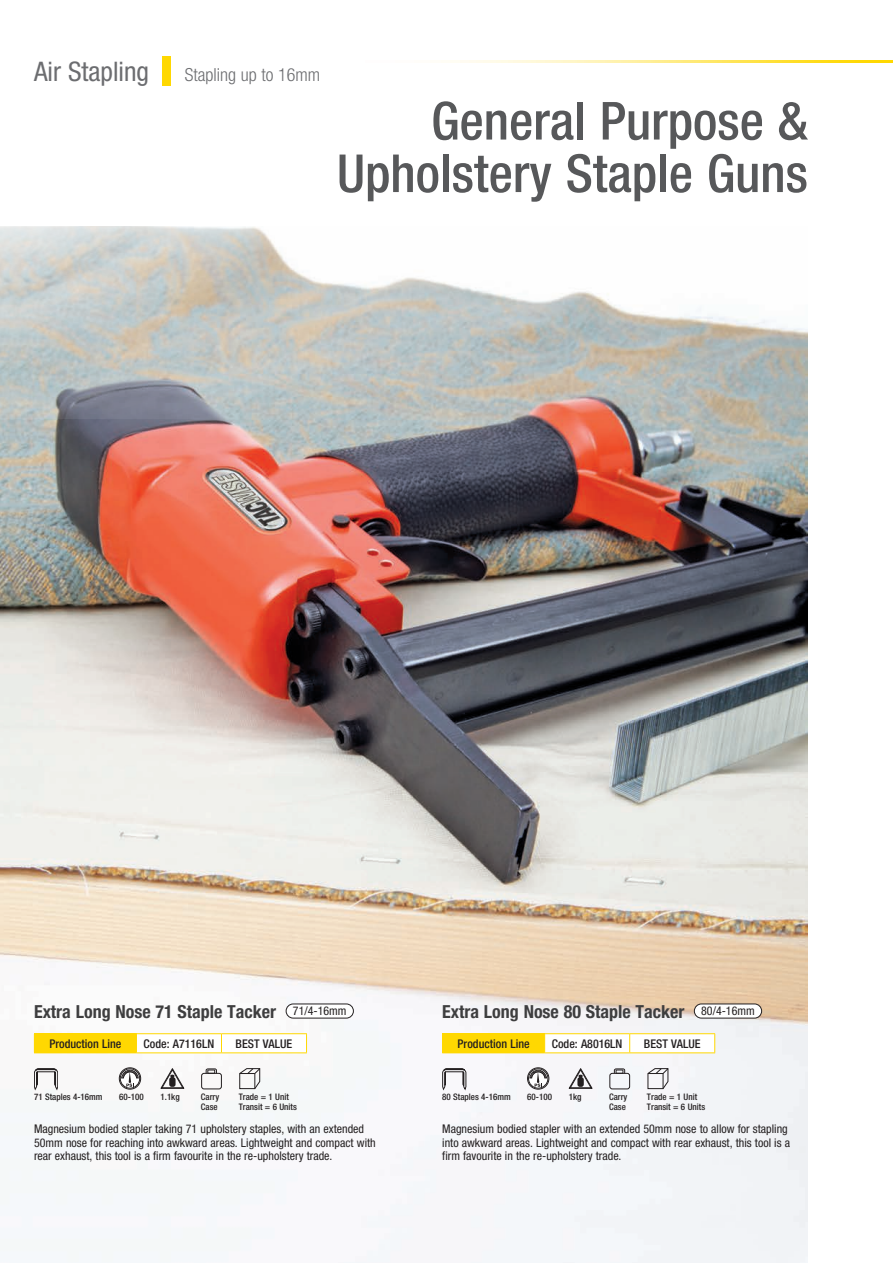
<style>
.page{position:relative;width:893px;height:1263px;background:#fff}
.page>*{position:absolute;margin:0;border:0;box-sizing:border-box;transform-origin:0 0}
.heading_4{font:500 condensed 52.5px/52.5px "Helvetica Neue LT Pro";color:#57585a;text-align:right}
.t1{font:condensed 27px "Helvetica Neue LT Pro";color:#6c6d70}
.Heading_1{font:700 condensed 18px "Helvetica Neue LT Pro";color:#3e3e3f}
.t2{font:300 condensed 18px "Helvetica Neue LT Pro";color:#6c6d70}
.body_text_12_col{font:condensed 12px/13.5px "Helvetica Neue LT Pro";color:#231f20}
.Heading_1-2{font:500 condensed 12px "Helvetica Neue LT Pro";color:#231f20}
.staple_table{font:condensed 12px "Helvetica Neue LT Pro";color:#231f20}
.small_info{font:500 condensed 9px/9.8px "Helvetica Neue LT Pro";color:#231f20}
</style>
<div class="page">
<img style="left:0;top:418px;width:808px;height:845px">
<svg style="left:0;top:226px;width:808px;height:192px"></svg>
<div style="left:34px;top:1034px;width:102px;height:19px;background:#ffd801"></div>
<hr style="left:34px;top:1033px;width:102px;height:1px;background:#ffd801">
<hr style="left:136px;top:1033px;width:85px;height:1px;background:#ffd801">
<hr style="left:221px;top:1033px;width:86px;height:1px;background:#ffd801">
<svg style="left:136px;top:1034px;width:171px;height:18px"></svg>
<hr style="left:136px;top:1052px;width:85px;height:1px;background:#ffd801">
<hr style="left:221px;top:1052px;width:86px;height:1px;background:#ffd801">
<div style="left:286px;top:1004px;width:67px;height:14px;background:#fff;border-radius:7px"></div>
<div style="left:286px;top:1003px;width:68px;height:15px;border:1px solid #231f20;border-radius:7px"></div>
<svg style="left:34px;top:1068px;width:24px;height:22px"></svg>
<div style="left:119px;top:1068px;width:22px;height:21px;background:#423f40;border-radius:50%"></div>
<div style="left:119px;top:1068px;width:22px;height:21px;border:1px solid #231f20;border-radius:50%"></div>
<div style="left:120px;top:1069px;width:20px;height:19px;border:1px solid #231f20;border-radius:50%"></div>
<svg style="left:121px;top:1070px;width:17px;height:17px"></svg>
<svg style="left:161px;top:1068px;width:23px;height:21px"></svg>
<div style="left:201px;top:1073px;width:21px;height:16px;border:1px solid #231f20;border-radius:2px"></div>
<svg style="left:205px;top:1068px;width:12px;height:6px"></svg>
<svg style="left:239px;top:1068px;width:21px;height:21px"></svg>
<div style="left:443px;top:1034px;width:102px;height:19px;background:#ffd801"></div>
<hr style="left:442px;top:1033px;width:103px;height:1px;background:#ffd801">
<svg style="left:442px;top:1034px;width:1px;height:18px"></svg>
<hr style="left:545px;top:1033px;width:85px;height:1px;background:#ffd801">
<hr style="left:630px;top:1033px;width:85px;height:1px;background:#ffd801">
<svg style="left:544px;top:1034px;width:171px;height:18px"></svg>
<hr style="left:442px;top:1052px;width:103px;height:1px;background:#ffd801">
<hr style="left:545px;top:1052px;width:85px;height:1px;background:#ffd801">
<hr style="left:630px;top:1052px;width:85px;height:1px;background:#ffd801">
<div style="left:694px;top:1004px;width:68px;height:14px;background:#fff;border-radius:7px"></div>
<div style="left:694px;top:1003px;width:68px;height:15px;border:1px solid #231f20;border-radius:7px"></div>
<svg style="left:442px;top:1068px;width:24px;height:22px"></svg>
<div style="left:527px;top:1068px;width:22px;height:21px;background:#332f30;border-radius:50%"></div>
<div style="left:527px;top:1068px;width:22px;height:21px;border:1px solid #231f20;border-radius:50%"></div>
<div style="left:528px;top:1069px;width:20px;height:19px;border:1px solid #231f20;border-radius:50%"></div>
<svg style="left:530px;top:1070px;width:17px;height:17px"></svg>
<svg style="left:569px;top:1068px;width:23px;height:21px"></svg>
<div style="left:609px;top:1073px;width:21px;height:16px;border:1px solid #231f20;border-radius:2px"></div>
<svg style="left:613px;top:1068px;width:12px;height:6px"></svg>
<svg style="left:647px;top:1068px;width:22px;height:21px"></svg>
<hr style="left:307px;top:61px;width:586px;height:2px;background:#ffd801">
<div style="left:162px;top:56px;width:8px;height:30px;background:#ffd801"></div>
<p class="t1" style="left:34px;top:55px;width:117px">Air Stapling</p>
<p class="t2" style="left:185px;top:64px;width:137px">Stapling up to 16mm</p>
<p class="heading_4" style="left:337px;top:94px;width:472px">General Purpose &amp;<br>Upholstery Staple Guns</p>
<p class="Heading_1" style="left:34px;top:1001px;width:244px">Extra Long Nose 71 Staple Tacker</p>
<p class="staple_table" style="left:293px;top:1004px;width:55px">71/4-16mm</p>
<p class="Heading_1" style="left:442px;top:1001px;width:244px">Extra Long Nose 80 Staple Tacker</p>
<p class="staple_table" style="left:701px;top:1004px;width:55px">80/4-16mm</p>
<p class="Heading_1-2" style="left:49px;top:1036px;width:74px">Production Line</p>
<p class="Heading_1-2" style="left:144px;top:1036px;width:72px">Code: A7116LN</p>
<p class="Heading_1-2" style="left:236px;top:1036px;width:58px">BEST VALUE</p>
<p class="Heading_1-2" style="left:458px;top:1036px;width:74px">Production Line</p>
<p class="Heading_1-2" style="left:552px;top:1036px;width:72px">Code: A8016LN</p>
<p class="Heading_1-2" style="left:644px;top:1036px;width:58px">BEST VALUE</p>
<p class="small_info" style="left:34px;top:1092px;width:70px">71 Staples 4-16mm</p>
<p class="small_info" style="left:119px;top:1092px;width:26px">60-100</p>
<p class="small_info" style="left:161px;top:1092px;width:21px">1.1kg</p>
<p class="small_info" style="left:201px;top:1092px;width:20px">Carry<br>Case</p>
<p class="small_info" style="left:239px;top:1092px;width:60px">Trade = 1 Unit<br>Transit = 6 Units</p>
<p class="body_text_12_col" style="left:34px;top:1122px;width:343px">Magnesium bodied stapler taking 71 upholstery staples, with an extended<br>50mm nose for reaching into awkward areas. Lightweight and compact with rear exhaust, this tool is a firm favourite in the re-upholstery trade.</p>
<p class="small_info" style="left:442px;top:1092px;width:70px">80 Staples 4-16mm</p>
<p class="small_info" style="left:527px;top:1092px;width:26px">60-100</p>
<p class="small_info" style="left:569px;top:1092px;width:14px">1kg</p>
<p class="small_info" style="left:609px;top:1092px;width:20px">Carry<br>Case</p>
<p class="small_info" style="left:647px;top:1092px;width:60px">Trade = 1 Unit<br>Transit = 6 Units</p>
<p class="body_text_12_col" style="left:442px;top:1122px;width:349px">Magnesium bodied stapler with an extended 50mm nose to allow for stapling into awkward areas. Lightweight and compact with rear exhaust, this tool is a firm favourite in the re-upholstery trade.</p>
</div>
